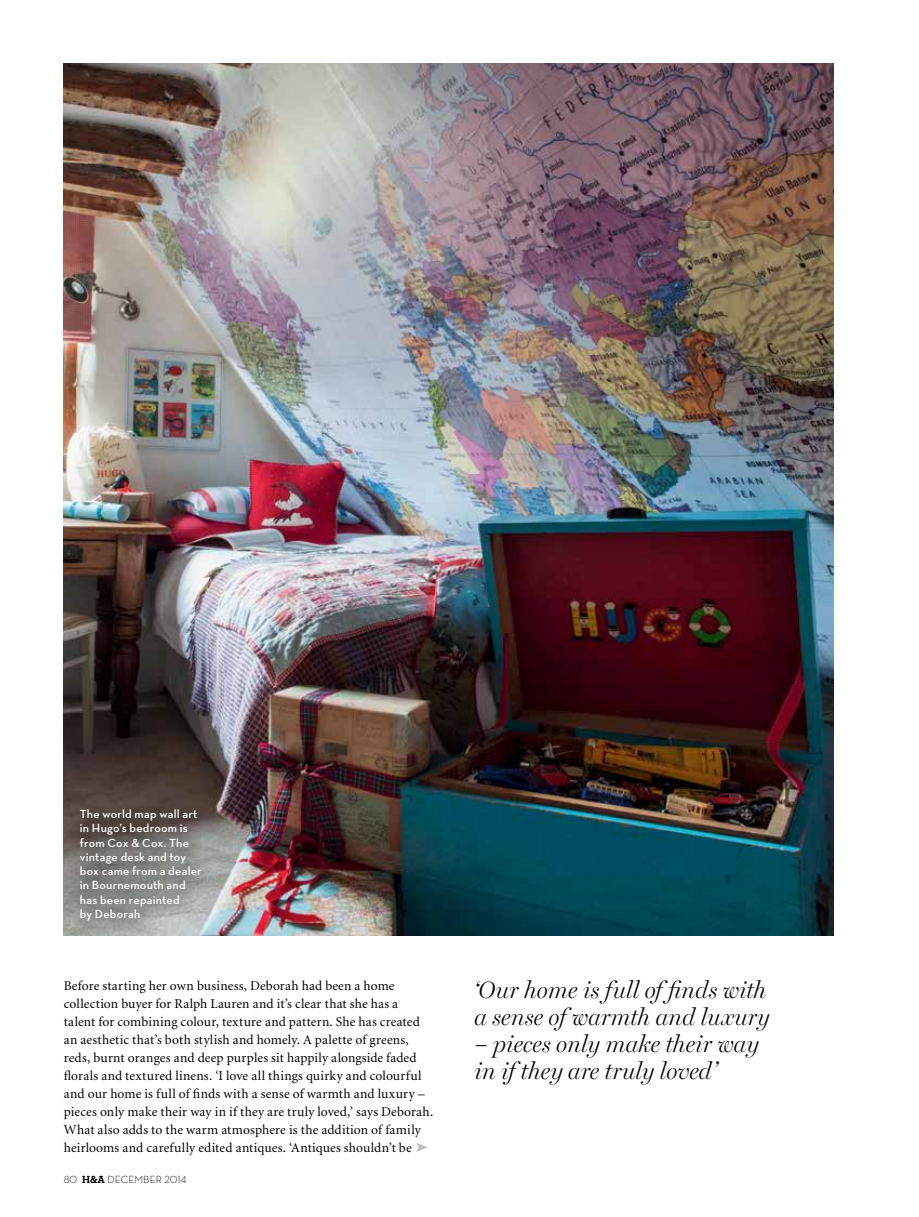
<style>
.page{position:relative;width:919px;height:1217px;background:#fff}
.page>*{position:absolute;margin:0;border:0;box-sizing:border-box;transform-origin:0 0}
.t1{font:italic 300 24px/27px "Miller Display";color:#000}
.t2{font:13.5px/18px "Minion LT";letter-spacing:.01em;color:#000}
.t3{font:600 12px/14.2px "Neutraface Text";letter-spacing:.015em;color:#fff}
.t4{font:300 10.5px "Neutraface Text";color:#000}
.s1{font-family:"Neutraface Slab Text";font-weight:700}
</style>
<div class="page">
<img style="left:64px;top:64px;width:769px;height:871px">
<div style="left:70px;top:798px;width:146px;height:137px;background:#000;opacity:.95"></div>
<svg style="left:416px;top:1143px;width:11px;height:8px"></svg>
<p class="t3" style="left:80px;top:806px;width:123px">The world map wall art in Hugo’s bedroom is from Cox &amp; Cox. The vintage desk and toy box came from a dealer in Bournemouth and has been repainted<br>by Deborah</p>
<p class="t2" style="left:64px;top:976px;width:371px">Before starting her own business, Deborah had been a home collection buyer for Ralph Lauren and it’s clear that she has a<br>talent for combining colour, texture and pattern. She has created an aesthetic that’s both stylish and homely. A palette of greens, reds, burnt oranges and deep purples sit happily alongside faded florals and textured linens. ‘I love all things quirky and colourful and our home is full of finds with a sense of warmth and luxury – pieces only make their way in if they are truly loved,’ says Deborah.<br>What also adds to the warm atmosphere is the addition of family heirlooms and carefully edited antiques. ‘Antiques shouldn’t be</p>
<h1 class="t1" style="left:474px;top:976px;width:297px">‘Our home is full of finds with a sense of warmth and luxury</h1>
<h1 class="t1" style="left:474px;top:1030px;width:286px">– pieces only make their way in if they are truly loved’</h1>
<p class="t4" style="left:64px;top:1172px;width:124px">80 <span class="s1">H&amp;A</span> DECEMBER 2014</p>
</div>
